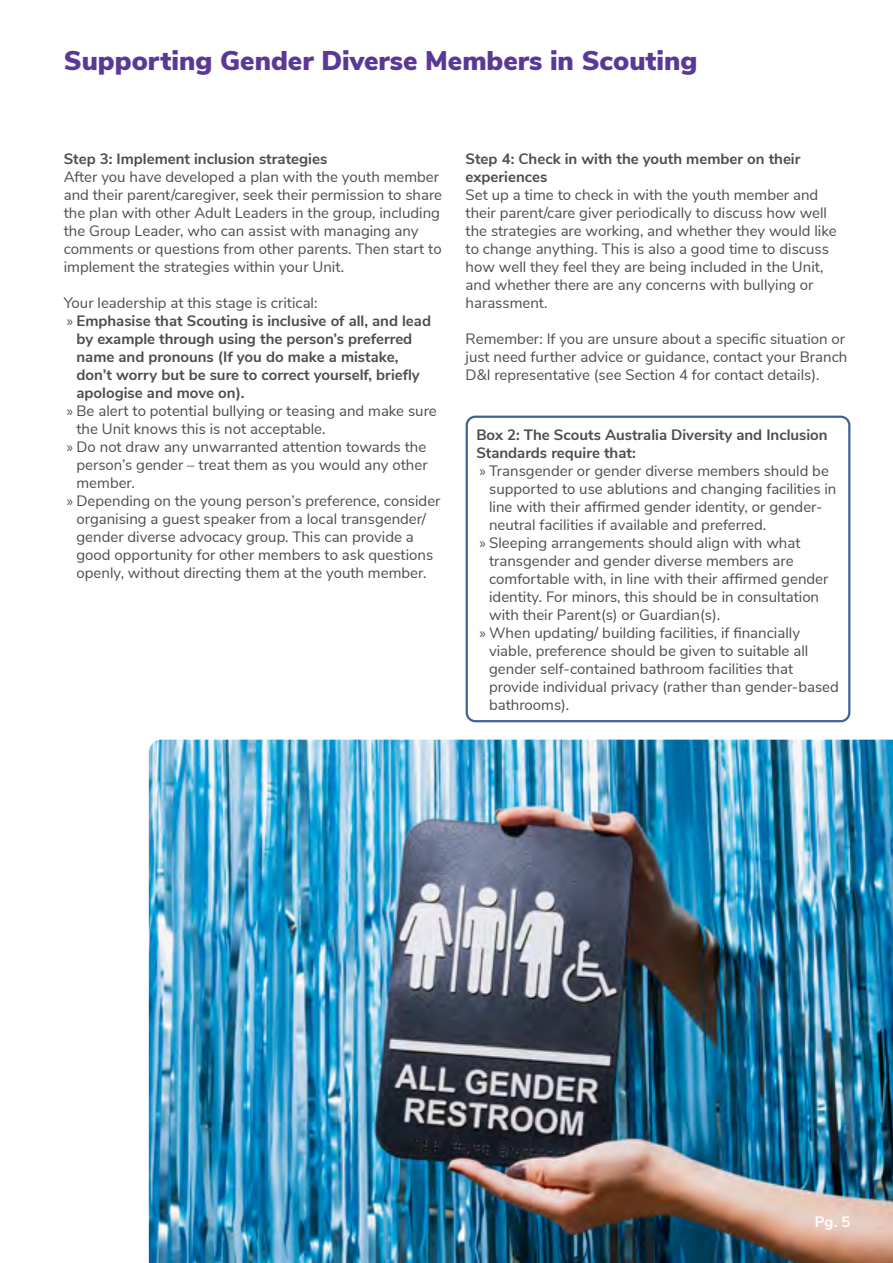
<style>
.page{position:relative;width:893px;height:1263px;background:#fff}
.page>*{position:absolute;margin:0;border:0;box-sizing:border-box;transform-origin:0 0}
.t1{font:900 27px "Nunito Sans";color:#5c3896}
.t2{font:15px/18px "Nunito Sans";color:#4d4d4f}
.t3{font:700 15px/18px "Nunito Sans";color:#4d4d4f}
.t4{font:700 15px "Nunito Sans";color:#fff}
.s1{font-family:"Myriad Pro";font-weight:400}
.s2{font-family:"Myriad Pro"}
</style>
<div class="page">
<img style="left:149px;top:740px;width:744px;height:523px">
<div style="left:466px;top:416px;width:384px;height:306px;border:2px solid #3e6397;border-radius:9px"></div>
<h1 class="t1" style="left:64px;top:41px;width:635px">Supporting Gender Diverse Members in Scouting</h1>
<p class="t3" style="left:64px;top:148px;width:265px">Step 3: Implement inclusion strategies</p>
<p class="t2" style="left:64px;top:166px;width:380px">After you have developed a plan with the youth member and their parent/caregiver, seek their permission to share the plan with other Adult Leaders in the group, including the Group Leader, who can assist with managing any comments or questions from other parents. Then start to implement the strategies within your Unit.</p>
<p class="t2" style="left:64px;top:292px;width:255px">Your leadership at this stage is critical:</p>
<p class="t3" style="left:67px;top:310px;width:366px"><span class="s1">»</span> Emphasise that Scouting is inclusive of all, and lead</p>
<p class="t3" style="left:77px;top:328px;width:337px">by example through using the person’s preferred</p>
<p class="t3" style="left:77px;top:346px;width:323px">name and pronouns (If you do make a mistake,</p>
<p class="t3" style="left:77px;top:364px;width:345px">don’t worry but be sure to correct yourself, briefly</p>
<p class="t3" style="left:77px;top:382px;width:170px">apologise and move on).</p>
<p class="t2" style="left:67px;top:400px;width:371px"><span class="s2">»</span> Be alert to potential bullying or teasing and make sure</p>
<p class="t2" style="left:77px;top:418px;width:251px">the Unit knows this is not acceptable.</p>
<p class="t2" style="left:67px;top:436px;width:361px"><span class="s2">»</span> Do not draw any unwarranted attention towards the</p>
<p class="t2" style="left:77px;top:454px;width:353px">person’s gender – treat them as you would any other</p>
<p class="t2" style="left:77px;top:472px;width:60px">member.</p>
<p class="t2" style="left:67px;top:490px;width:375px"><span class="s2">»</span> Depending on the young person’s preference, consider</p>
<p class="t2" style="left:77px;top:508px;width:351px">organising a guest speaker from a local transgender/</p>
<p class="t2" style="left:77px;top:526px;width:339px">gender diverse advocacy group. This can provide a</p>
<p class="t2" style="left:77px;top:544px;width:358px">good opportunity for other members to ask questions</p>
<p class="t2" style="left:77px;top:562px;width:351px">openly, without directing them at the youth member.</p>
<p class="t3" style="left:466px;top:148px;width:336px">Step 4: Check in with the youth member on their experiences</p>
<p class="t2" style="left:466px;top:184px;width:373px">Set up a time to check in with the youth member and their parent/care giver periodically to discuss how well the strategies are working, and whether they would like to change anything. This is also a good time to discuss how well they feel they are being included in the Unit, and whether there are any concerns with bullying or harassment.</p>
<p class="t2" style="left:466px;top:328px;width:383px">Remember: If you are unsure about a specific situation or just need further advice or guidance, contact your Branch<br>D&amp;I representative (see Section 4 for contact details).</p>
<p class="t3" style="left:476px;top:425px;width:353px">Box 2: The Scouts Australia Diversity and Inclusion</p>
<p class="t3" style="left:476px;top:443px;width:161px">Standards require that:</p>
<p class="t2" style="left:479px;top:461px;width:351px"><span class="s2">»</span> Transgender or gender diverse members should be</p>
<p class="t2" style="left:489px;top:479px;width:349px">supported to use ablutions and changing facilities in</p>
<p class="t2" style="left:489px;top:497px;width:335px">line with their affirmed gender identity, or gender-</p>
<p class="t2" style="left:489px;top:515px;width:279px">neutral facilities if available and preferred.</p>
<p class="t2" style="left:479px;top:533px;width:323px"><span class="s2">»</span> Sleeping arrangements should align with what</p>
<p class="t2" style="left:489px;top:551px;width:306px">transgender and gender diverse members are</p>
<p class="t2" style="left:489px;top:569px;width:341px">comfortable with, in line with their affirmed gender</p>
<p class="t2" style="left:489px;top:587px;width:332px">identity. For minors, this should be in consultation</p>
<p class="t2" style="left:489px;top:605px;width:232px">with their Parent(s) or Guardian(s).</p>
<p class="t2" style="left:479px;top:623px;width:322px"><span class="s2">»</span> When updating/ building facilities, if financially</p>
<p class="t2" style="left:489px;top:641px;width:321px">viable, preference should be given to suitable all</p>
<p class="t2" style="left:489px;top:659px;width:305px">gender self-contained bathroom facilities that</p>
<p class="t2" style="left:489px;top:677px;width:351px">provide individual privacy (rather than gender-based</p>
<p class="t2" style="left:489px;top:695px;width:82px">bathrooms).</p>
<p class="t4" style="left:815px;top:1211px;width:37px">Pg. 5</p>
</div>
